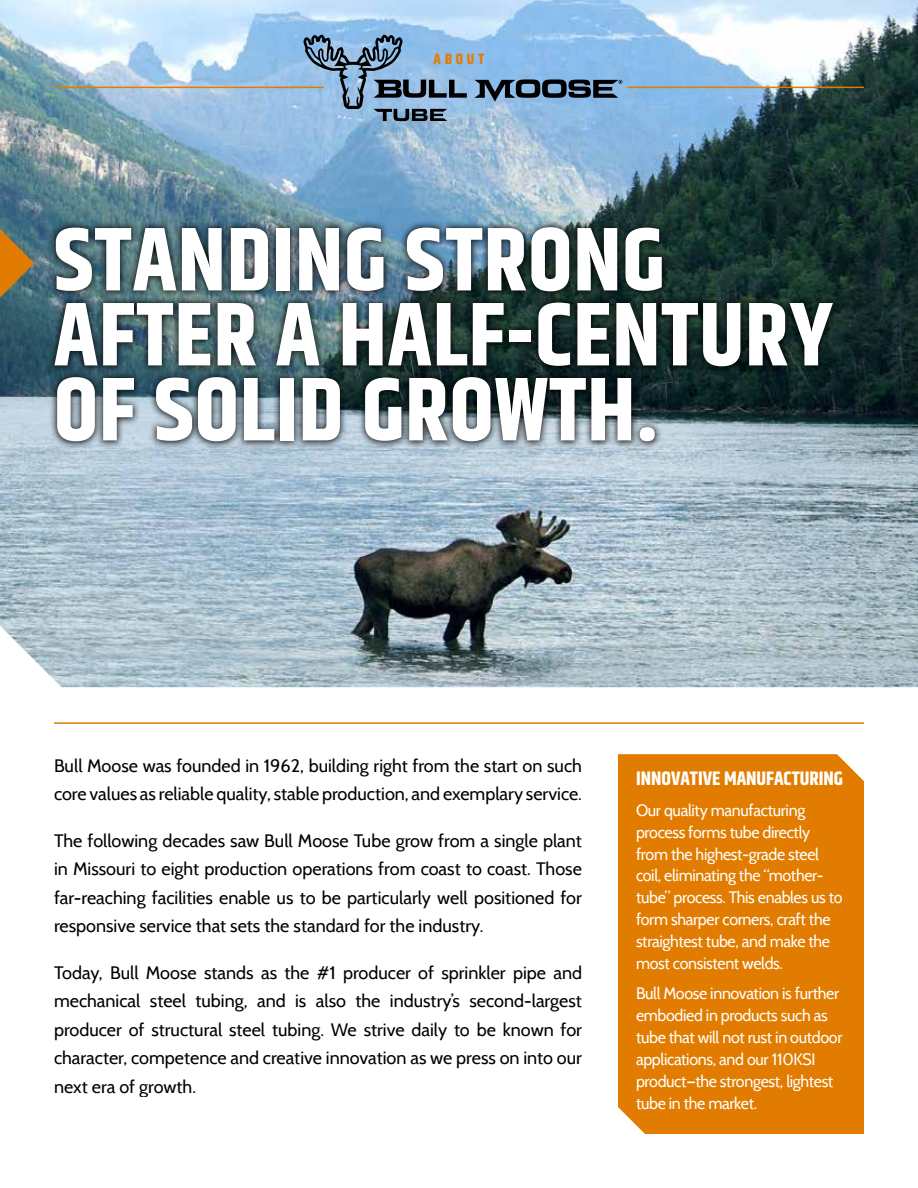
<style>
.page{position:relative;width:918px;height:1188px;background:#fff}
.page>*{position:absolute;margin:0;border:0;box-sizing:border-box;transform-origin:0 0}
.t1{font:700 90px/75px "Khand";letter-spacing:.01em;color:#fff}
.t2{font:700 19.5px "Khand";color:#fff}
.t3{font:18px/28.5px "Cabin";color:#000;text-align:justify}
.t4{font:16.5px/21.8px "Cabin";letter-spacing:-.02em;color:#fff}
.t5{font:700 15px "Khand";letter-spacing:.25em;color:#e27c00}
</style>
<div class="page">
<img style="left:0;top:0;width:918px;height:687px">
<svg style="left:303px;top:35px;width:164px;height:86px;background:#7798b7"></svg>
<svg style="left:474px;top:79px;width:148px;height:23px;background:#4b657d"></svg>
<div style="left:618px;top:754px;width:246px;height:380px;background:#e27c00"></div>
<div style="left:47px;top:219px;width:794px;height:231px;background:#000;opacity:.85"></div>
<svg style="left:0;top:229px;width:34px;height:68px;background:#95763e"></svg>
<hr style="left:54px;top:87px;width:270px;height:1px;background:#e27c00">
<hr style="left:627px;top:87px;width:237px;height:1px;background:#e27c00">
<hr style="left:54px;top:722px;width:810px;height:2px;background:#e27c00">
<p class="t5" style="left:434px;top:49px;width:52px">ABOUT</p>
<h1 class="t1" style="left:54px;top:227px;width:780px">STANDING STRONG<br>AFTER A HALF-CENTURY<br>OF SOLID GROWTH.</h1>
<p class="t3" style="left:54px;top:751px;width:529px">Bull Moose was founded in 1962, building right from the start on such core values as reliable quality, stable production, and exemplary service.</p>
<p class="t3" style="left:54px;top:826px;width:529px">The following decades saw Bull Moose Tube grow from a single plant in Missouri to eight production operations from coast to coast. Those far-reaching facilities enable us to be particularly well positioned for responsive service that sets the standard for the industry.</p>
<p class="t3" style="left:54px;top:958px;width:530px">Today, Bull Moose stands as the #1 producer of sprinkler pipe and mechanical steel tubing, and is also the industry’s second-largest producer of structural steel tubing. We strive daily to be known for character, competence and creative innovation as we press on into our next era of growth.</p>
<p class="t2" style="left:636px;top:765px;width:208px">INNOVATIVE MANUFACTURING</p>
<p class="t4" style="left:636px;top:799px;width:208px">Our quality manufacturing process forms tube directly from the highest-grade steel coil, eliminating the “mother&shy;tube” process. This enables us to form sharper corners, craft the straightest tube, and make the most consistent welds.</p>
<p class="t4" style="left:636px;top:983px;width:208px">Bull Moose innovation is further embodied in products such as tube that will not rust in outdoor applications, and our 110KSI product—the strongest, lightest tube in the market.</p>
</div>
